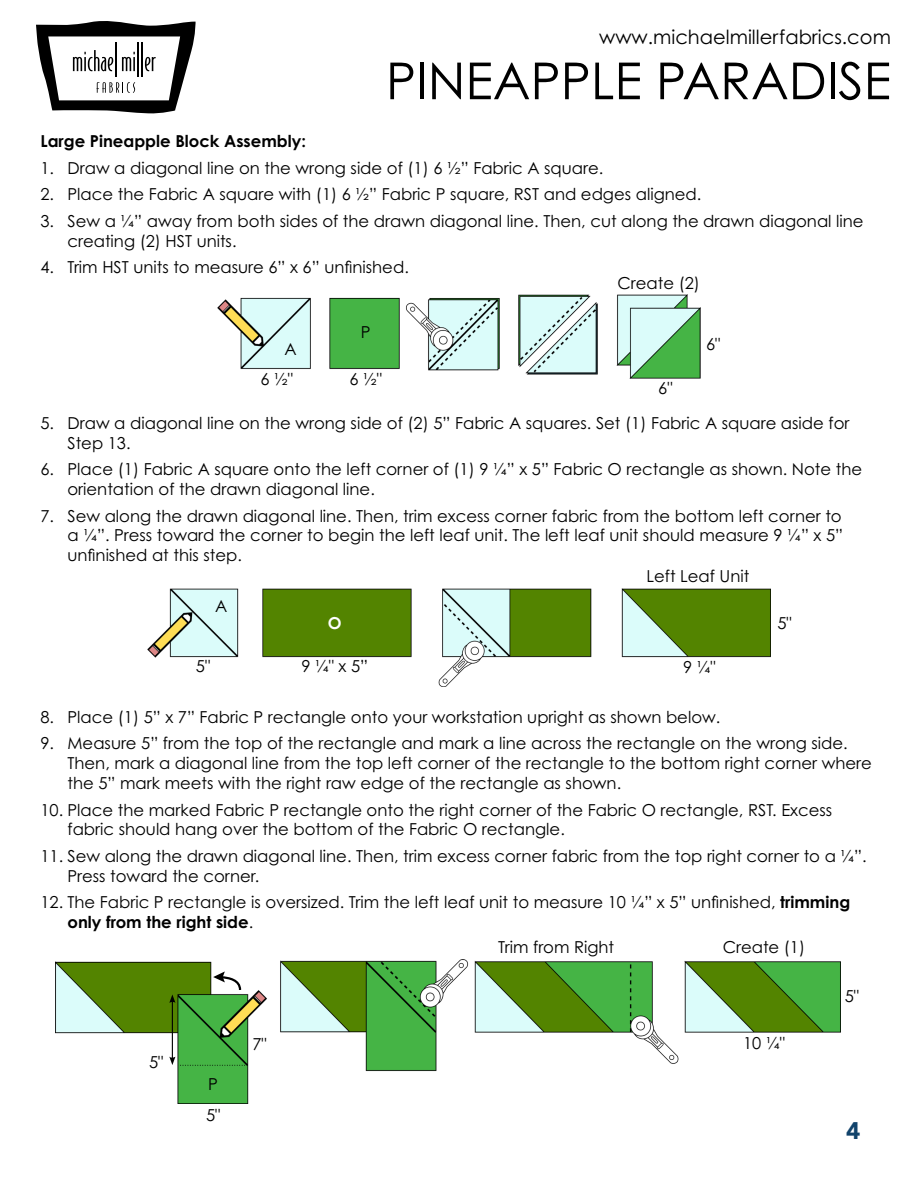
<style>
.page{position:relative;width:918px;height:1188px;background:#fff}
.page>*{position:absolute;margin:0;border:0;box-sizing:border-box;transform-origin:0 0}
.t1{font:51px "Century Gothic Pro";color:#000}
.t2{font:900 24px "Avenir";color:#11436b}
.t3{font:19.5px "Century Gothic Pro";color:#000}
.t4{font:16.5px/19.8px "Century Gothic Pro";color:#000}
.t5{font:700 16.5px "Century Gothic Pro";color:#000}
.t6{font:700 16.5px "Century Gothic Pro";color:#fff}
.s1{font-weight:700}
</style>
<div class="page">
<svg style="left:36px;top:21px;width:160px;height:93px"></svg>
<img style="left:217px;top:295px;width:484px;height:84px">
<img style="left:147px;top:589px;width:624px;height:97px">
<img style="left:56px;top:960px;width:784px;height:143px">
<svg style="left:213px;top:971px;width:29px;height:21px"></svg>
<hr style="left:172px;top:1000px;width:1px;height:59px;background:#000">
<svg style="left:169px;top:994px;width:6px;height:9px"></svg>
<svg style="left:169px;top:1057px;width:6px;height:8px"></svg>
<p class="t3" style="left:599px;top:25px;width:293px">www.michaelmillerfabrics.com</p>
<h1 class="t1" style="left:386px;top:50px;width:507px">PINEAPPLE PARADISE</h1>
<p class="t5" style="left:40px;top:131px;width:267px">Large Pineapple Block Assembly:</p>
<p class="t4" style="left:40px;top:158px;width:564px">1. Draw a diagonal line on the wrong side of (1) 6 ½” Fabric A square.</p>
<p class="t4" style="left:40px;top:184px;width:662px">2. Place the Fabric A square with (1) 6 ½” Fabric P square, RST and edges aligned.</p>
<p class="t4" style="left:67px;top:211px;width:798px;text-indent:-27px">3. Sew a ¼” away from both sides of the drawn diagonal line. Then, cut along the drawn diagonal line creating (2) HST units.</p>
<p class="t4" style="left:40px;top:257px;width:370px">4. Trim HST units to measure 6” x 6” unfinished.</p>
<p class="t4" style="left:285px;top:339px;width:14px">A</p>
<p class="t4" style="left:361px;top:322px;width:11px">P</p>
<p class="t4" style="left:260px;top:369px;width:34px">6 1/2"</p>
<p class="t4" style="left:349px;top:369px;width:34px">6 1/2"</p>
<p class="t4" style="left:618px;top:272px;width:84px">Create (2)</p>
<p class="t4" style="left:658px;top:378px;width:16px">6"</p>
<p class="t4" style="left:706px;top:334px;width:16px">6"</p>
<p class="t4" style="left:67px;top:413px;width:784px;text-indent:-27px">5. Draw a diagonal line on the wrong side of (2) 5” Fabric A squares. Set (1) Fabric A square aside for<br>Step 13.</p>
<p class="t4" style="left:67px;top:459px;width:796px;text-indent:-27px">6. Place (1) Fabric A square onto the left corner of (1) 9 ¼” x 5” Fabric O rectangle as shown. Note the orientation of the drawn diagonal line.</p>
<p class="t4" style="left:67px;top:506px;width:777px;text-align:justify;text-indent:-27px">7. Sew along the drawn diagonal line. Then, trim excess corner fabric from the bottom left corner to a ¼”. Press toward the corner to begin the left leaf unit. The left leaf unit should measure 9 ¼” x 5” unfinished at this step.</p>
<p class="t4" style="left:215px;top:596px;width:14px">A</p>
<p class="t6" style="left:328px;top:612px;width:15px">O</p>
<p class="t4" style="left:647px;top:566px;width:104px">Left Leaf Unit</p>
<p class="t4" style="left:777px;top:613px;width:16px">5"</p>
<p class="t4" style="left:196px;top:656px;width:16px">5"</p>
<p class="t4" style="left:301px;top:656px;width:68px">9 1/4" x 5”</p>
<p class="t4" style="left:683px;top:657px;width:34px">9 1/4 "</p>
<p class="t4" style="left:41px;top:707px;width:681px">8. Place (1) 5” x 7” Fabric P rectangle onto your workstation upright as shown below.</p>
<p class="t4" style="left:67px;top:733px;width:806px;text-indent:-27px">9. Measure 5” from the top of the rectangle and mark a line across the rectangle on the wrong side.<br>Then, mark a diagonal line from the top left corner of the rectangle to the bottom right corner where the 5” mark meets with the right raw edge of the rectangle as shown.</p>
<p class="t4" style="left:67px;top:800px;width:766px;text-indent:-27px">10. Place the marked Fabric P rectangle onto the right corner of the Fabric O rectangle, RST. Excess fabric should hang over the bottom of the Fabric O rectangle.</p>
<p class="t4" style="left:67px;top:846px;width:801px;text-indent:-27px">11. Sew along the drawn diagonal line. Then, trim excess corner fabric from the top right corner to a ¼”.<br>Press toward the corner.</p>
<p class="t4" style="left:67px;top:892px;width:784px;text-indent:-27px">12. The Fabric P rectangle is oversized. Trim the left leaf unit to measure 10 ¼” x 5” unfinished, <span class="s1">trimming only from the right side</span>.</p>
<p class="t4" style="left:149px;top:1052px;width:16px">5"</p>
<p class="t4" style="left:208px;top:1074px;width:11px">P</p>
<p class="t4" style="left:206px;top:1105px;width:16px">5"</p>
<p class="t4" style="left:252px;top:1034px;width:16px">7"</p>
<p class="t4" style="left:498px;top:937px;width:117px">Trim from Right</p>
<p class="t4" style="left:723px;top:937px;width:84px">Create (1)</p>
<p class="t4" style="left:743px;top:1033px;width:43px">10 1/4"</p>
<p class="t4" style="left:845px;top:986px;width:16px">5"</p>
<h2 class="t2" style="left:846px;top:1110px;width:16px">4</h2>
</div>
